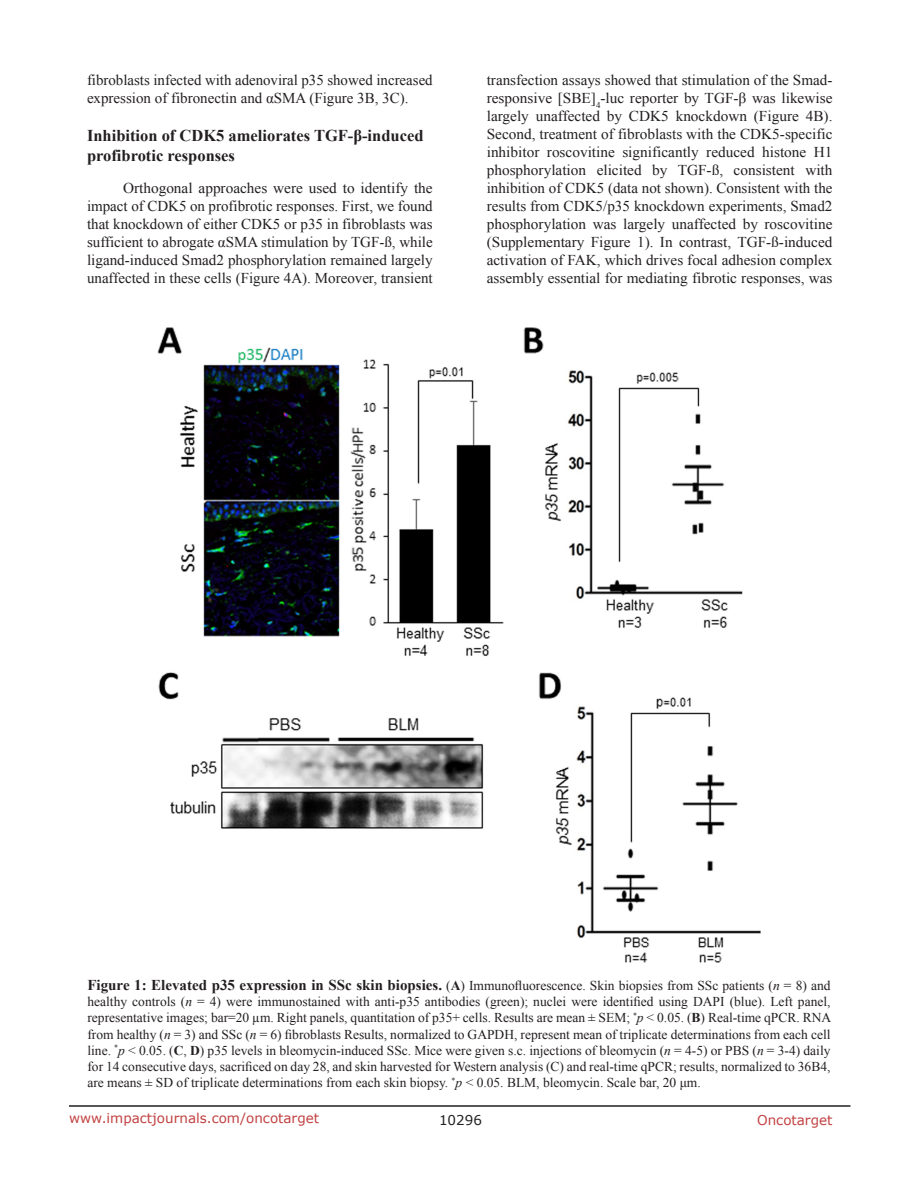
<style>
.page{position:relative;width:918px;height:1188px;background:#fff}
.page>*{position:absolute;margin:0;border:0;box-sizing:border-box;transform-origin:0 0}
.sub_heading_1{font:700 16.5px/19.8px "Times New Roman";color:#231f20}
.BodyText{font:15px/18px "Times New Roman";color:#231f20;text-align:justify}
.Figuretrx{font:13.5px/16.2px "Times New Roman";color:#231f20;text-align:justify}
.t1{font:13.5px "Verdana";color:#c24141}
.t2{font:13.5px "Verdana";color:#231f20}
.s1{font-weight:700;font-size:15px}
.s2{font-weight:700}
.s3{font-style:italic}
</style>
<div class="page">
<hr style="left:69px;top:1105px;width:781px;height:2px;background:#231f20">
<img style="left:158px;top:328px;width:602px;height:634px">
<p class="BodyText" style="left:87px;top:71px;width:347px">fibroblasts infected with adenoviral p35 showed increased expression of fibronectin and αSMA (Figure 3B, 3C).</p>
<p class="sub_heading_1" style="left:87px;top:125px;width:338px">Inhibition of CDK5 ameliorates TGF-β-induced profibrotic responses</p>
<p class="BodyText" style="left:87px;top:178px;width:347px;text-indent:36px">Orthogonal approaches were used to identify the impact of CDK5 on profibrotic responses. First, we found that knockdown of either CDK5 or p35 in fibroblasts was sufficient to abrogate αSMA stimulation by TGF-ß, while ligand-induced Smad2 phosphorylation remained largely unaffected in these cells (Figure 4A). Moreover, transient</p>
<p class="BodyText" style="left:487px;top:71px;width:347px">transfection assays showed that stimulation of the Smad&shy;responsive [SBE]<sub>4</sub>-luc reporter by TGF-β was likewise largely unaffected by CDK5 knockdown (Figure 4B).<br>Second, treatment of fibroblasts with the CDK5-specific inhibitor roscovitine significantly reduced histone H1 phosphorylation elicited by TGF-ß, consistent with inhibition of CDK5 (data not shown). Consistent with the results from CDK5/p35 knockdown experiments, Smad2 phosphorylation was largely unaffected by roscovitine (Supplementary Figure 1). In contrast, TGF-ß-induced activation of FAK, which drives focal adhesion complex assembly essential for mediating fibrotic responses, was</p>
<p class="Figuretrx" style="left:87px;top:977px;width:745px"><span class="s1">Figure 1: Elevated p35 expression in SSc skin biopsies.</span> (<span class="s2">A</span>) Immunofluorescence. Skin biopsies from SSc patients (<span class="s3">n</span> = 8) and healthy controls (<span class="s3">n</span> = 4) were immunostained with anti-p35 antibodies (green); nuclei were identified using DAPI (blue). Left panel, representative images; bar=20 µm. Right panels, quantitation of p35+ cells. Results are mean ± SEM; <sup>*</sup><span class="s3">p</span> &lt; 0.05. (<span class="s2">B</span>) Real-time qPCR. RNA from healthy (<span class="s3">n</span> = 3) and SSc (<span class="s3">n</span> = 6) fibroblasts Results, normalized to GAPDH, represent mean of triplicate determinations from each cell line. <sup>*</sup><span class="s3">p</span> &lt; 0.05. (<span class="s2">C</span>, <span class="s2">D</span>) p35 levels in bleomycin-induced SSc. Mice were given s.c. injections of bleomycin (<span class="s3">n</span> = 4-5) or PBS (<span class="s3">n</span> = 3-4) daily for 14 consecutive days, sacrificed on day 28, and skin harvested for Western analysis (C) and real-time qPCR; results, normalized to 36B4, are means ± SD of triplicate determinations from each skin biopsy. <sup>*</sup><span class="s3">p</span> &lt; 0.05. BLM, bleomycin. Scale bar, 20 μm.</p>
<p class="t1" style="left:69px;top:1109px;width:252px">www.impactjournals.com/oncotarget</p>
<p class="t2" style="left:439px;top:1111px;width:44px">10296</p>
<p class="t1" style="left:757px;top:1111px;width:77px">Oncotarget</p>
</div>
